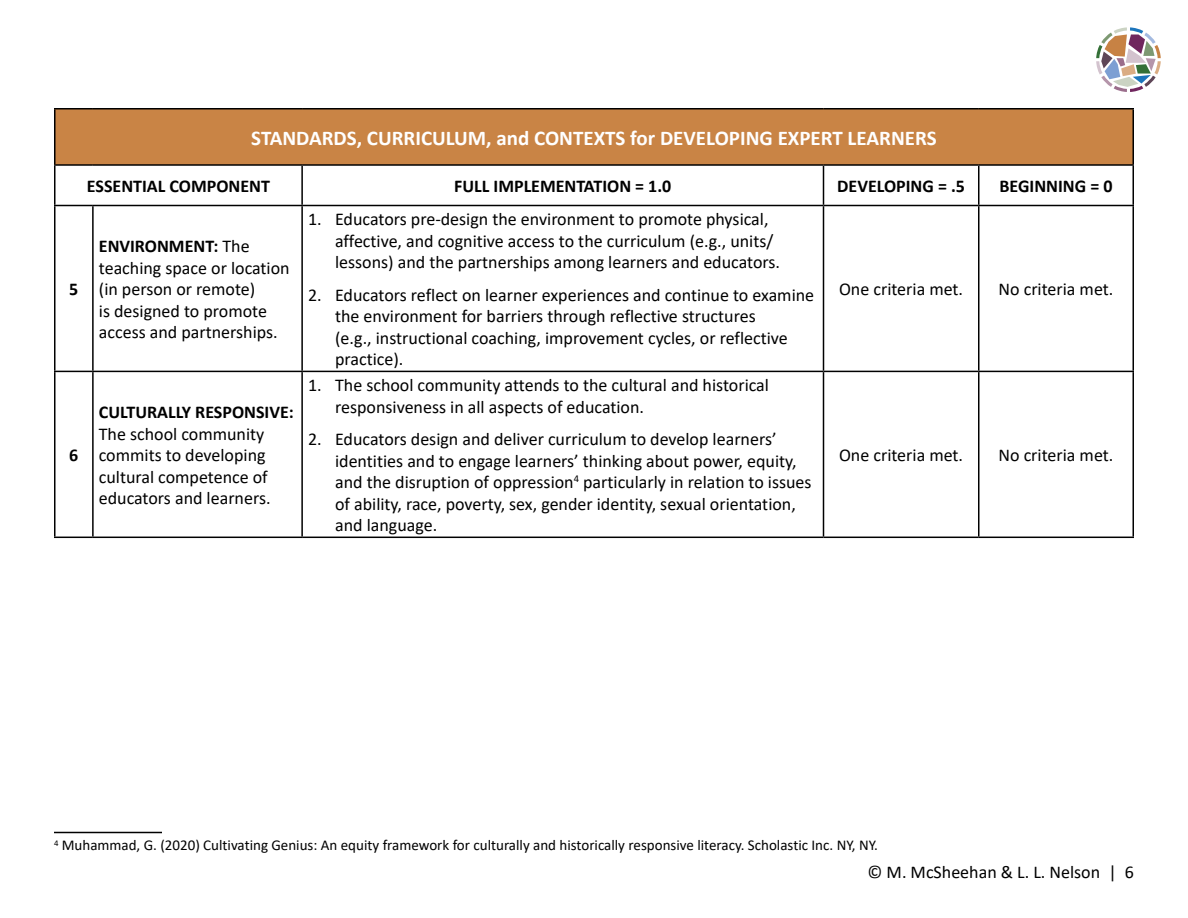
<style>
.page{position:relative;width:1188px;height:918px;background:#fff}
.page>*{position:absolute;margin:0;border:0;box-sizing:border-box;transform-origin:0 0}
.Table__First_Header_Row{font:700 21px "Calibri";color:#fff}
.t1{font:18px/21.6px "Calibri";color:#000}
.Table__Second_Header_Row{font:700 18px "Calibri";color:#000}
.Footnotes{font:15px "Calibri";color:#000}
.s1{font-weight:700}
</style>
<div class="page">
<svg style="left:1096px;top:27px;width:65px;height:65px"></svg>
<div style="left:55px;top:109px;width:1078px;height:56px;background:#c98445"></div>
<hr style="left:54px;top:108px;width:39px;height:2px;background:#000">
<hr style="left:54px;top:110px;width:2px;height:54px;background:#000">
<hr style="left:93px;top:108px;width:209px;height:2px;background:#000">
<hr style="left:302px;top:108px;width:521px;height:2px;background:#000">
<hr style="left:824px;top:108px;width:155px;height:2px;background:#000">
<hr style="left:979px;top:108px;width:155px;height:2px;background:#000">
<hr style="left:1132px;top:110px;width:2px;height:54px;background:#000">
<hr style="left:54px;top:164px;width:39px;height:2px;background:#000">
<hr style="left:54px;top:166px;width:2px;height:39px;background:#000">
<hr style="left:93px;top:164px;width:209px;height:2px;background:#000">
<hr style="left:302px;top:164px;width:521px;height:2px;background:#000">
<hr style="left:301px;top:166px;width:2px;height:39px;background:#000">
<hr style="left:824px;top:164px;width:155px;height:2px;background:#000">
<hr style="left:823px;top:166px;width:1px;height:39px;background:#000">
<hr style="left:979px;top:164px;width:155px;height:2px;background:#000">
<hr style="left:978px;top:166px;width:2px;height:39px;background:#000">
<hr style="left:1132px;top:166px;width:2px;height:39px;background:#000">
<hr style="left:54px;top:205px;width:39px;height:1px;background:#000">
<hr style="left:54px;top:206px;width:2px;height:165px;background:#000">
<hr style="left:93px;top:205px;width:209px;height:1px;background:#000">
<hr style="left:92px;top:206px;width:2px;height:165px;background:#000">
<hr style="left:302px;top:205px;width:521px;height:1px;background:#000">
<hr style="left:301px;top:206px;width:2px;height:165px;background:#000">
<hr style="left:824px;top:205px;width:155px;height:1px;background:#000">
<hr style="left:823px;top:206px;width:1px;height:165px;background:#000">
<hr style="left:979px;top:205px;width:155px;height:1px;background:#000">
<hr style="left:978px;top:206px;width:2px;height:165px;background:#000">
<hr style="left:1132px;top:206px;width:2px;height:165px;background:#000">
<hr style="left:54px;top:371px;width:39px;height:1px;background:#000">
<hr style="left:54px;top:372px;width:2px;height:165px;background:#000">
<hr style="left:93px;top:371px;width:209px;height:1px;background:#000">
<hr style="left:92px;top:372px;width:2px;height:165px;background:#000">
<hr style="left:302px;top:371px;width:521px;height:1px;background:#000">
<hr style="left:301px;top:372px;width:2px;height:165px;background:#000">
<hr style="left:824px;top:371px;width:155px;height:1px;background:#000">
<hr style="left:823px;top:372px;width:1px;height:165px;background:#000">
<hr style="left:979px;top:371px;width:155px;height:1px;background:#000">
<hr style="left:978px;top:372px;width:2px;height:165px;background:#000">
<hr style="left:1132px;top:372px;width:2px;height:165px;background:#000">
<hr style="left:54px;top:537px;width:39px;height:1px;background:#000">
<hr style="left:93px;top:537px;width:209px;height:1px;background:#000">
<hr style="left:302px;top:537px;width:521px;height:1px;background:#000">
<hr style="left:824px;top:537px;width:155px;height:1px;background:#000">
<hr style="left:979px;top:537px;width:155px;height:1px;background:#000">
<hr style="left:54px;top:832px;width:108px;height:1px;background:#000">
<p class="Table__Second_Header_Row" style="left:69px;top:276px;width:11px">5</p>
<p class="Table__Second_Header_Row" style="left:69px;top:442px;width:11px">6</p>
<p class="Table__First_Header_Row" style="left:251px;top:123px;width:687px">STANDARDS, CURRICULUM, and CONTEXTS for DEVELOPING EXPERT LEARNERS</p>
<p class="Table__Second_Header_Row" style="left:87px;top:173px;width:185px">ESSENTIAL COMPONENT</p>
<p class="Table__Second_Header_Row" style="left:454px;top:173px;width:219px">FULL IMPLEMENTATION = 1.0</p>
<p class="Table__Second_Header_Row" style="left:837px;top:173px;width:129px">DEVELOPING = .5</p>
<p class="Table__Second_Header_Row" style="left:1000px;top:173px;width:114px">BEGINNING = 0</p>
<p class="t1" style="left:99px;top:235px;width:192px"><span class="s1">ENVIRONMENT:</span> The teaching space or location (in person or remote)<br>is designed to promote access and partnerships.</p>
<p class="t1" style="left:99px;top:401px;width:196px"><span class="s1">CULTURALLY RESPONSIVE:<br></span>The school community commits to developing cultural competence of educators and learners.</p>
<p class="t1" style="left:335px;top:208px;width:446px;text-indent:-27px">1. Educators pre-design the environment to promote physical, affective, and cognitive access to the curriculum (e.g., units/ lessons) and the partnerships among learners and educators.</p>
<p class="t1" style="left:335px;top:283px;width:481px;text-indent:-27px">2. Educators reflect on learner experiences and continue to examine the environment for barriers through reflective structures<br>(e.g., instructional coaching, improvement cycles, or reflective practice).</p>
<p class="t1" style="left:839px;top:278px;width:126px">One criteria met.</p>
<p class="t1" style="left:999px;top:278px;width:116px">No criteria met.</p>
<p class="t1" style="left:335px;top:374px;width:435px;text-indent:-27px">1. The school community attends to the cultural and historical responsiveness in all aspects of education.</p>
<p class="t1" style="left:335px;top:428px;width:478px;text-indent:-27px">2. Educators design and deliver curriculum to develop learners’ identities and to engage learners’ thinking about power, equity, and the disruption of oppression<sup>4</sup> particularly in relation to issues of ability, race, poverty, sex, gender identity, sexual orientation, and language.</p>
<p class="t1" style="left:839px;top:444px;width:126px">One criteria met.</p>
<p class="t1" style="left:999px;top:444px;width:116px">No criteria met.</p>
<p class="Footnotes" style="left:54px;top:835px;width:826px"><sup>4</sup> Muhammad, G. (2020) Cultivating Genius: An equity framework for culturally and historically responsive literacy. Scholastic Inc. NY, NY.</p>
<p class="t1" style="left:868px;top:860px;width:268px">© M. McSheehan &amp; L. L. Nelson | 6</p>
</div>
